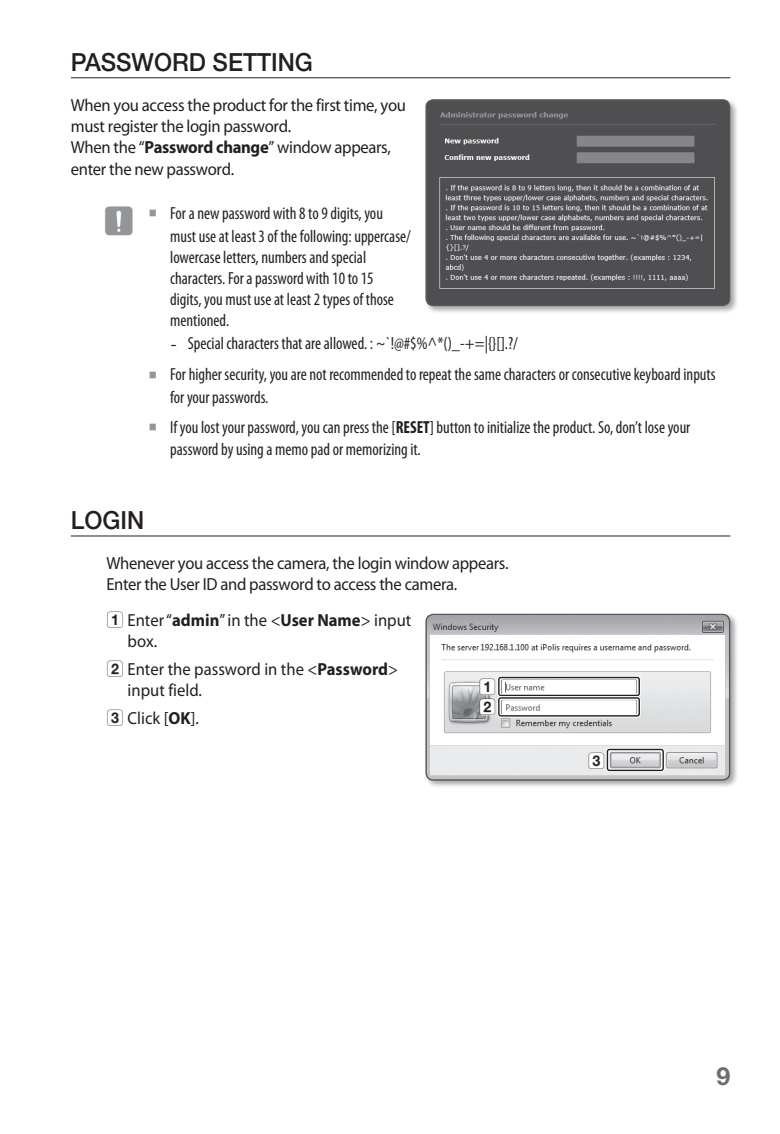
<style>
.page{position:relative;width:780px;height:1134px;background:#fff}
.page>*{position:absolute;margin:0;border:0;box-sizing:border-box;transform-origin:0 0}
.t1{font:500 25px "Helvetica Neue cp";color:#231f20;scale:.95 1}
.t2{font:700 25px "Helvetica Neue cp";color:#6c6d70}
.t3{font:condensed 17.5px/21.2px "Myriad Pro";color:#231f20;scale:.95 1}
.t4{font:17.5px/21.2px "Myriad Pro";letter-spacing:-.02em;color:#231f20;scale:.95 1}
.t5{font:17.5px/21px "Myriad Pro";color:#231f20;scale:.95 1}
.t6{font:17.5px "CP Number";color:#231f20;scale:.95 1}
.s1{font-weight:700}
.s2{font-family:"SIBD P1400";font-stretch:normal;font-size:32.5px;color:#939598}
.s3{font-family:"SI Icon HR755";font-stretch:normal;font-size:20px;color:#939598}
.s4{font-family:"Helvetica Neue cp";font-weight:300;font-stretch:normal;font-size:20px}
.s5{font-family:"CP Number"}
</style>
<div class="page">
<hr style="left:71px;top:77px;width:659px;height:1px;background:#231f20">
<hr style="left:71px;top:535px;width:659px;height:1px;background:#231f20">
<div style="left:424px;top:612px;width:315px;height:176px;background:#231f20;opacity:.4"></div>
<img style="left:426px;top:614px;width:303px;height:166px">
<div style="left:425px;top:614px;width:305px;height:167px;border:1px solid #57585a;border-radius:7px"></div>
<div style="left:497px;top:676px;width:143px;height:21px;border:4px solid #fff;border-radius:2px"></div>
<div style="left:498px;top:677px;width:142px;height:19px;border:1px solid #231f20;border-radius:2px"></div>
<div style="left:497px;top:696px;width:143px;height:21px;border:4px solid #fff;border-radius:2px"></div>
<div style="left:498px;top:697px;width:142px;height:19px;border:1px solid #231f20;border-radius:2px"></div>
<div style="left:480px;top:679px;width:15px;height:16px;background:#fff;border-radius:3px"></div>
<div style="left:606px;top:748px;width:58px;height:24px;border:4px solid #fff;border-radius:2px"></div>
<div style="left:606px;top:749px;width:57px;height:22px;border:1px solid #231f20;border-radius:2px"></div>
<div style="left:588px;top:752px;width:16px;height:16px;background:#fff;border-radius:3px"></div>
<div style="left:480px;top:699px;width:15px;height:16px;background:#fff;border-radius:3px"></div>
<div style="left:424px;top:98px;width:315px;height:217px;background:#231f20;opacity:.4"></div>
<img style="left:426px;top:100px;width:303px;height:205px">
<div style="left:425px;top:99px;width:305px;height:207px;border:1px solid #57585a;border-radius:7px"></div>
<h1 class="t1" style="left:71px;top:47px;width:256px">PASSWORD SETTING</h1>
<p class="t4" style="left:71px;top:95px;width:354px">When you access the product for the first time, you must register the login password.<br>When the “<span class="s1">Password change</span>” window appears, enter the new password.</p>
<p class="t3" style="left:170px;top:203px;width:255px;text-indent:-67px"><span class="s2">J</span> <span class="s3">`</span> For a new password with 8 to 9 digits, you must use at least 3 of the following: uppercase/ lowercase letters, numbers and special characters. For a password with 10 to 15<br>digits, you must use at least 2 types of those mentioned.</p>
<p class="t3" style="left:149px;top:327px;width:598px;line-height:31.8px;text-indent:21px"><span class="s4">-</span> Special characters that are allowed. : ~`!@#$%^*()_-+=|{}[].?/<br><span class="s3">`</span> For higher security, you are not recommended to repeat the same characters or consecutive keyboard inputs</p>
<p class="t3" style="left:149px;top:381px;width:571px;line-height:30.5px;text-indent:21px">for your passwords.<br><span class="s3">`</span> If you lost your password, you can press the [<span class="s1">RESET</span>] button to initialize the product. So, don’t lose your</p>
<p class="t3" style="left:170px;top:439px;width:265px">password by using a memo pad or memorizing it.</p>
<h1 class="t1" style="left:71px;top:505px;width:79px">LOGIN</h1>
<p class="t4" style="left:106px;top:553px;width:425px">Whenever you access the camera, the login window appears.<br>Enter the User ID and password to access the camera.</p>
<p class="t5" style="left:128px;top:610px;width:300px;text-indent:-21px"><span class="s5">A</span> Enter “<span class="s1">admin</span>” in the &lt;<span class="s1">User Name</span>&gt; input box.</p>
<p class="t5" style="left:128px;top:659px;width:286px;text-indent:-21px"><span class="s5">B</span> Enter the password in the &lt;<span class="s1">Password</span>&gt; input field.</p>
<p class="t4" style="left:106px;top:708px;width:99px"><span class="s5">C</span> Click [<span class="s1">OK</span>].</p>
<p class="t6" style="left:479px;top:679px;width:20px">A</p>
<p class="t6" style="left:479px;top:699px;width:20px">B</p>
<p class="t6" style="left:587px;top:752px;width:20px">C</p>
<h1 class="t2" style="left:716px;top:1060px;width:15px">9</h1>
</div>
